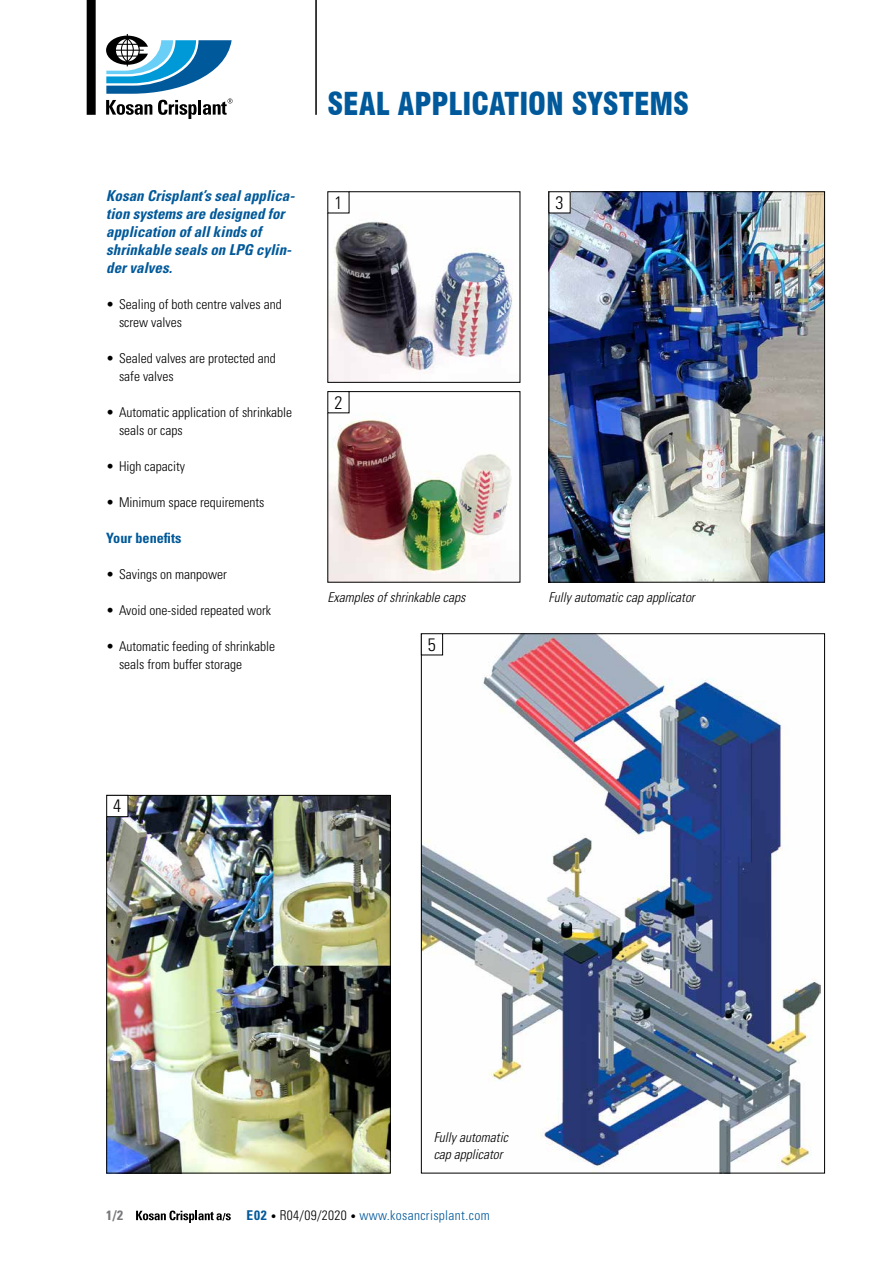
<style>
.page{position:relative;width:893px;height:1263px;background:#fff}
.page>*{position:absolute;margin:0;border:0;box-sizing:border-box;transform-origin:0 0}
.t1{font:900 condensed 30.9px "Swiss 721 BT";letter-spacing:-.005em;color:#00599a}
.t2{font:300 condensed 18px "Univers";color:#000}
.t3{font:italic 700 condensed 15px/18px "Univers";color:#00599a}
.t4{font:700 condensed 14.25px "Univers";color:#00599a}
.t5{font:300 condensed 13.5px/18px "Univers";color:#000}
.t6{font:italic 300 condensed 13.5px/16.2px "Univers";color:#000}
.t7{font:300 condensed 13.5px "Univers";letter-spacing:.025em;color:#00599a}
.t8{font:700 condensed 13.5px "Univers";color:#77787b}
.s1{font-weight:700}
.s2{font-size:10.5px;color:#000}
.s3{color:#000}
</style>
<div class="page">
<hr style="left:315px;top:0;width:2px;height:115px;background:#000">
<div style="left:87px;top:0;width:9px;height:115px;background:#000"></div>
<svg style="left:106px;top:34px;width:127px;height:85px"></svg>
<svg style="left:136px;top:1210px;width:95px;height:13px"></svg>
<img style="left:329px;top:193px;width:184px;height:188px">
<div style="left:327px;top:191px;width:193px;height:192px;border:1px solid #000"></div>
<img style="left:329px;top:393px;width:183px;height:188px">
<img style="left:423px;top:635px;width:398px;height:536px">
<img style="left:551px;top:193px;width:272px;height:388px">
<div style="left:549px;top:191px;width:276px;height:392px;border:1px solid #000"></div>
<img style="left:108px;top:797px;width:281px;height:374px">
<div style="left:106px;top:795px;width:285px;height:378px;border:1px solid #000"></div>
<div style="left:328px;top:192px;width:21px;height:21px;background:#fff"></div>
<div style="left:549px;top:192px;width:21px;height:21px;background:#fff"></div>
<div style="left:107px;top:795px;width:21px;height:22px;background:#fff"></div>
<div style="left:106px;top:795px;width:22px;height:22px;border:1px solid #000"></div>
<div style="left:328px;top:392px;width:21px;height:21px;background:#fff"></div>
<div style="left:421px;top:634px;width:22px;height:21px;background:#fff"></div>
<div style="left:421px;top:633px;width:22px;height:22px;border:1px solid #000"></div>
<p class="t3" style="left:106px;top:187px;width:190px">Kosan Crisplant’s seal applica&shy;tion systems are designed for application of all kinds of shrinkable seals on LPG cylin&shy;der valves.</p>
<p class="t5" style="left:119px;top:296px;width:164px;text-indent:-13px">• Sealing of both centre valves and screw valves</p>
<p class="t5" style="left:119px;top:350px;width:158px;text-indent:-13px">• Sealed valves are protected and safe valves</p>
<p class="t5" style="left:119px;top:404px;width:175px;text-indent:-13px">• Automatic application of shrinkable seals or caps</p>
<p class="t5" style="left:106px;top:458px;width:80px">• High capacity</p>
<p class="t5" style="left:106px;top:494px;width:160px">• Minimum space requirements</p>
<p class="t4" style="left:106px;top:529px;width:77px">Your benefits</p>
<p class="t5" style="left:106px;top:566px;width:122px">• Savings on manpower</p>
<p class="t5" style="left:106px;top:602px;width:166px">• Avoid one-sided repeated work</p>
<p class="t5" style="left:119px;top:638px;width:157px;text-indent:-13px">• Automatic feeding of shrinkable seals from buffer storage</p>
<h1 class="t1" style="left:327px;top:85px;width:363px">SEAL APPLICATION SYSTEMS</h1>
<h2 class="t2" style="left:334px;top:192px;width:9px">1</h2>
<h2 class="t2" style="left:556px;top:192px;width:9px">3</h2>
<h2 class="t2" style="left:334px;top:391px;width:9px">2</h2>
<p class="t6" style="left:327px;top:589px;width:139px">Examples of shrinkable caps</p>
<h2 class="t2" style="left:428px;top:633px;width:9px">5</h2>
<p class="t6" style="left:549px;top:589px;width:148px">Fully automatic cap applicator</p>
<h2 class="t2" style="left:113px;top:795px;width:9px">4</h2>
<p class="t6" style="left:434px;top:1129px;width:76px">Fully automatic cap applicator</p>
<p class="t8" style="left:106px;top:1207px;width:18px">1/2</p>
<p class="t7" style="left:247px;top:1207px;width:245px"><span class="s1">E02</span> <span class="s2">•</span> <span class="s3">R04/09/2020</span> <span class="s2">•</span> www.kosancrisplant.com</p>
</div>
